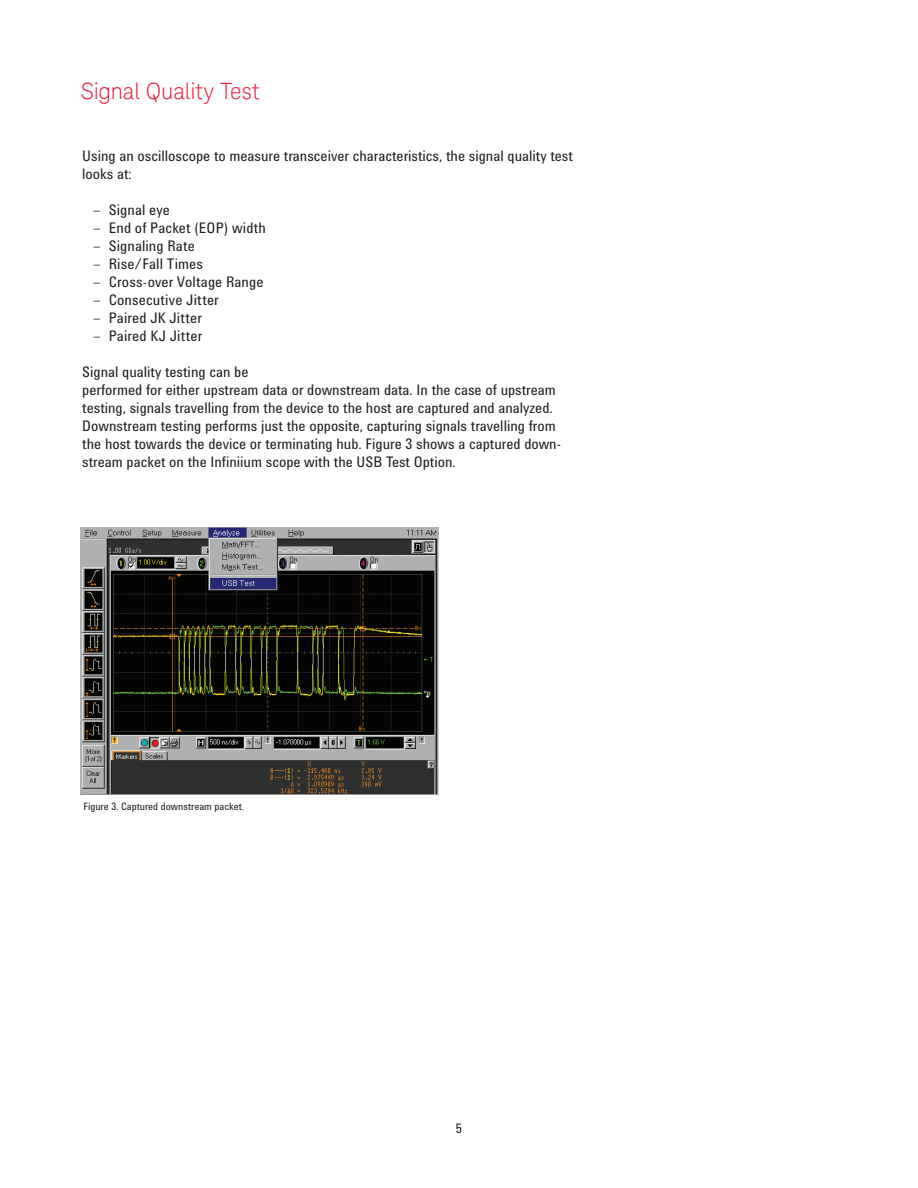
<style>
.page{position:relative;width:918px;height:1188px;background:#fff}
.page>*{position:absolute;margin:0;border:0;box-sizing:border-box;transform-origin:0 0}
.t1{font:300 22.5px "Keysight Sans";letter-spacing:-.005em;color:#ed1a36}
.t2{font:15px/18px "Agilent Condensed CFF";color:#231f20}
.t3{font:13.5px "Agilent Condensed CFF";color:#231f20}
.t4{font:10.5px "Agilent Condensed CFF";color:#231f20}
.s1{font-family:"Keysight Sans";font-weight:300}
</style>
<div class="page">
<img style="left:81px;top:527px;width:357px;height:268px">
<h1 class="t1" style="left:81px;top:78px;width:181px">Signal Quality Test</h1>
<p class="t2" style="left:82px;top:146px;width:492px">Using an oscilloscope to measure transceiver characteristics, the signal quality test looks at:</p>
<p class="t2" style="left:93px;top:200px;width:78px"><span class="s1">–</span> Signal eye</p>
<p class="t2" style="left:93px;top:218px;width:175px"><span class="s1">–</span> End of Packet (EOP) width</p>
<p class="t2" style="left:93px;top:236px;width:103px"><span class="s1">–</span> Signaling Rate</p>
<p class="t2" style="left:93px;top:254px;width:112px"><span class="s1">–</span> Rise/Fall Times</p>
<p class="t2" style="left:93px;top:272px;width:172px"><span class="s1">–</span> Cross-over Voltage Range</p>
<p class="t2" style="left:93px;top:290px;width:127px"><span class="s1">–</span> Consecutive Jitter</p>
<p class="t2" style="left:93px;top:308px;width:111px"><span class="s1">–</span> Paired JK Jitter</p>
<p class="t2" style="left:93px;top:326px;width:111px"><span class="s1">–</span> Paired KJ Jitter</p>
<p class="t2" style="left:82px;top:362px;width:480px">Signal quality testing can be<br>performed for either upstream data or downstream data. In the case of upstream testing, signals travelling from the device to the host are captured and analyzed.<br>Downstream testing performs just the opposite, capturing signals travelling from the host towards the device or terminating hub. Figure 3 shows a captured down&shy;stream packet on the Infiniium scope with the USB Test Option.</p>
<p class="t4" style="left:83px;top:798px;width:162px">Figure 3. Captured downstream packet.</p>
<p class="t3" style="left:456px;top:1118px;width:8px">5</p>
</div>
